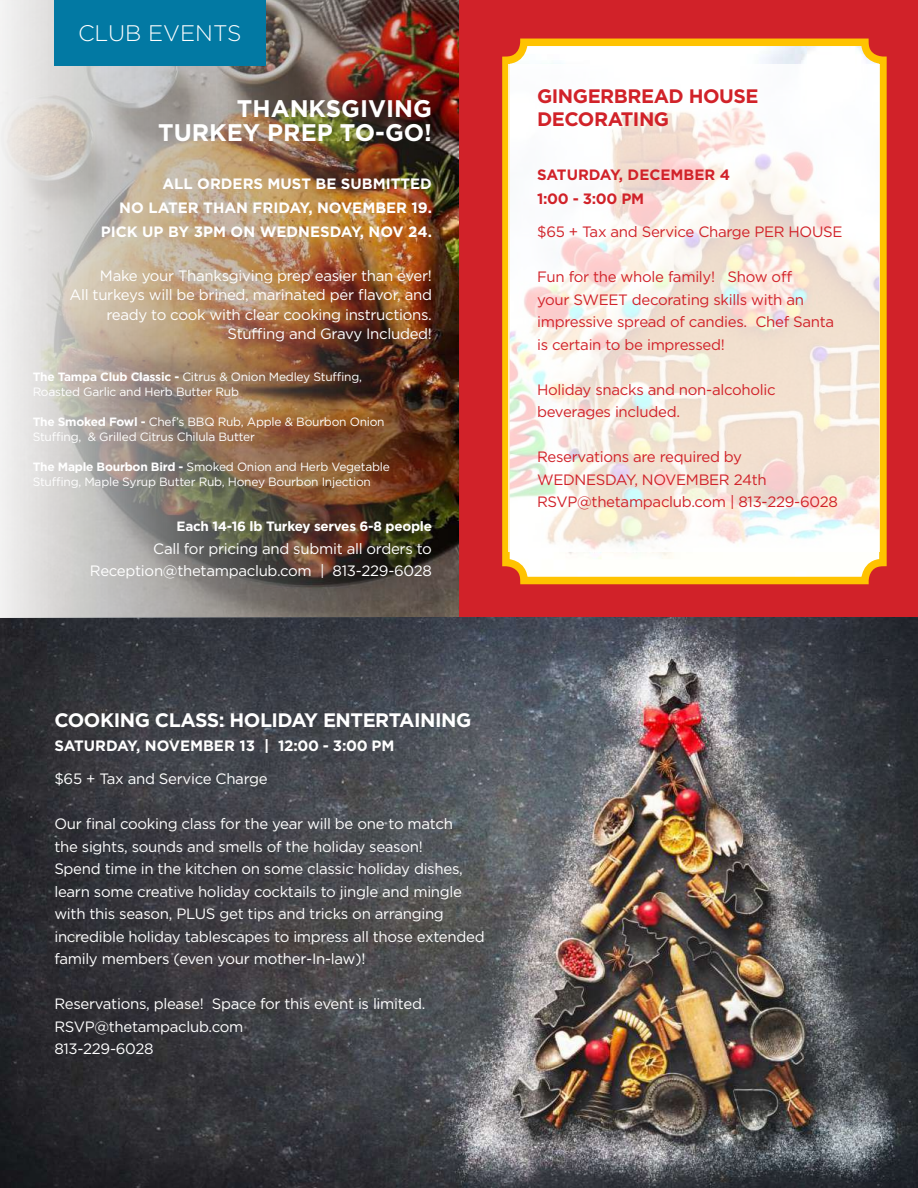
<style>
.page{position:relative;width:918px;height:1188px;background:#fff}
.page>*{position:absolute;margin:0;border:0;box-sizing:border-box;transform-origin:0 0}
.t1{font:700 24px/24px "Gotham";color:#fff;text-align:right}
.t2{font:300 22.5px "Gotham";color:#fff}
.t3{font:700 19.5px "Gotham";letter-spacing:-.025em;color:#fff}
.t4{font:700 19.5px/23.4px "Gotham";letter-spacing:-.025em;color:#d12229}
.t5{font:15px/22.5px "Gotham";letter-spacing:-.02em;color:#fff}
.t6{font:15px/22.5px "Gotham";letter-spacing:-.02em;color:#d12229}
.t7{font:700 15px/24px "Gotham";color:#fff;text-align:right}
.t8{font:700 15px/24px "Gotham";color:#d12229}
.t9{font:700 13.5px "Gotham";letter-spacing:-.02em;color:#fff}
.t10{font:12px/15px "Gotham";letter-spacing:-.02em;color:#fff}
.s1{font-weight:700}
</style>
<div class="page">
<div style="left:459px;top:0;width:459px;height:627px;background:#d12229"></div>
<img style="left:0;top:617px;width:918px;height:571px">
<img style="left:511px;top:48px;width:367px;height:527px">
<div style="left:502px;top:39px;width:385px;height:545px;border:8px solid #ffc300;border-radius:18px"></div>
<svg style="left:509px;top:64px;width:371px;height:487px;background:#f6ede6"></svg>
<img style="left:0;top:0;width:460px;height:618px">
<div style="left:54px;top:0;width:212px;height:66px;background:#0279a3"></div>
<h2 class="t2" style="left:78px;top:23px;width:165px">CLUB EVENTS</h2>
<h1 class="t1" style="left:158px;top:98px;width:275px">THANKSGIVING<br>TURKEY PREP TO-GO!</h1>
<p class="t7" style="left:101px;top:173px;width:333px">ALL ORDERS MUST BE SUBMITTED<br>NO LATER THAN FRIDAY, NOVEMBER 19.<br>PICK UP BY 3PM ON WEDNESDAY, NOV 24.</p>
<p class="t5" style="left:70px;top:267px;width:364px;line-height:19.5px;text-align:right">Make your Thanksgiving prep easier than ever!<br>All turkeys will be brined, marinated per flavor, and ready to cook with clear cooking instructions.<br>Stuffing and Gravy Included!</p>
<p class="t10" style="left:33px;top:370px;width:331px"><span class="s1">The Tampa Club Classic -</span> Citrus &amp; Onion Medley Stuffing,<br>Roasted Garlic and Herb Butter Rub</p>
<p class="t10" style="left:33px;top:415px;width:353px"><span class="s1">The Smoked Fowl -</span> Chef’s BBQ Rub, Apple &amp; Bourbon Onion<br>Stuffing, &amp; Grilled Citrus Chilula Butter</p>
<p class="t10" style="left:33px;top:460px;width:359px"><span class="s1">The Maple Bourbon Bird -</span> Smoked Onion and Herb Vegetable<br>Stuffing, Maple Syrup Butter Rub, Honey Bourbon Injection</p>
<p class="t9" style="left:177px;top:521px;width:257px">Each 14-16 lb Turkey serves 6-8 people</p>
<p class="t5" style="left:90px;top:538px;width:344px;text-align:right">Call for pricing and submit all orders to<br>Reception@thetampaclub.com | 813-229-6028</p>
<h3 class="t3" style="left:54px;top:712px;width:419px">COOKING CLASS: HOLIDAY ENTERTAINING</h3>
<p class="t7" style="left:54px;top:735px;width:342px">SATURDAY, NOVEMBER 13 | 12:00 - 3:00 PM</p>
<p class="t5" style="left:54px;top:769px;width:215px">$65 + Tax and Service Charge</p>
<p class="t5" style="left:54px;top:814px;width:432px">Our final cooking class for the year will be one to match<br>the sights, sounds and smells of the holiday season!<br>Spend time in the kitchen on some classic holiday dishes, learn some creative holiday cocktails to jingle and mingle with this season, PLUS get tips and tricks on arranging incredible holiday tablescapes to impress all those extended family members (even your mother-In-law)!</p>
<p class="t5" style="left:54px;top:994px;width:373px">Reservations, please! Space for this event is limited.<br>RSVP@thetampaclub.com<br>813-229-6028</p>
<h3 class="t4" style="left:537px;top:86px;width:223px">GINGERBREAD HOUSE<br>DECORATING</h3>
<p class="t8" style="left:537px;top:164px;width:195px">SATURDAY, DECEMBER 4<br>1:00 - 3:00 PM</p>
<p class="t6" style="left:537px;top:222px;width:307px">$65 + Tax and Service Charge PER HOUSE</p>
<p class="t6" style="left:537px;top:267px;width:299px">Fun for the whole family! Show off<br>your SWEET decorating skills with an impressive spread of candies. Chef Santa is certain to be impressed!</p>
<p class="t6" style="left:537px;top:379px;width:240px">Holiday snacks and non-alcoholic beverages included.</p>
<p class="t6" style="left:537px;top:447px;width:302px">Reservations are required by<br>WEDNESDAY, NOVEMBER 24th<br>RSVP@thetampaclub.com | 813-229-6028</p>
</div>
